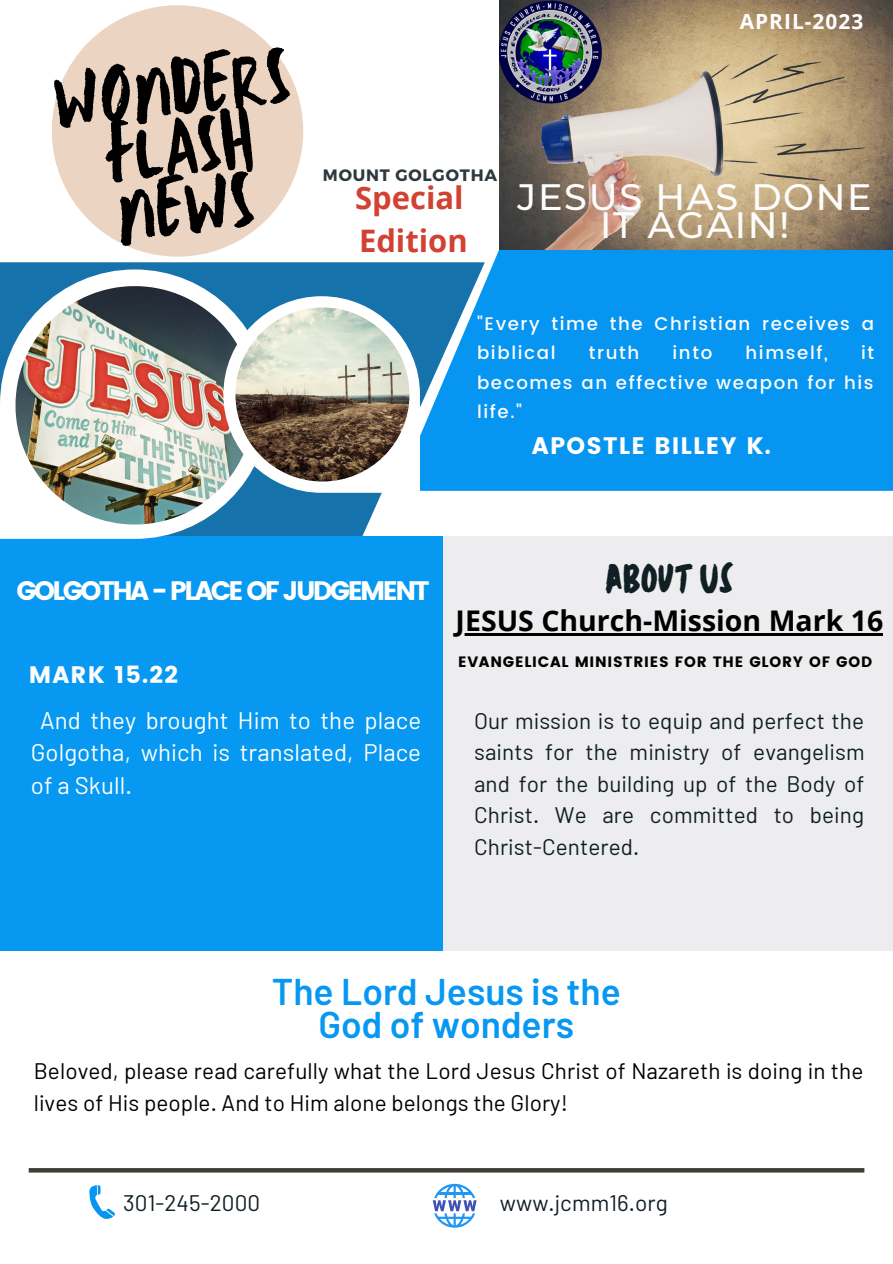
<style>
.page{position:relative;width:893px;height:1264px;background:#fff}
.page>*{position:absolute;margin:0;border:0;box-sizing:border-box;transform-origin:0 0}
.t1{font:82.35px/59.6px "TC Milo Regular";color:#000;text-align:center}
.t2{font:38.7px "TC October Regular";color:#101f24}
.t3{font:600 37.2px/32.5px "Barlow";color:#0798f1;text-align:center}
.t4{font:500 36.6px/28px "Montserrat";letter-spacing:.045em;color:#fdfdfd;text-align:center}
.t5{font:700 30.9px/42.8px "Open Sans";color:#d14233}
.t6{font:700 28.5px "Open Sans";color:#000}
.t7{font:26.7px "Poppins";letter-spacing:-.1em;color:#fff}
.t8{font:24px/32.5px "Barlow";letter-spacing:.005em;color:#fff;text-align:justify}
.t9{font:23.85px "Poppins";letter-spacing:.05em;color:#fff}
.t10{font:23.85px "Poppins";letter-spacing:.05em;color:#fdfdfd}
.t11{font:22.5px/31.5px "Barlow";letter-spacing:.005em;color:#101f24;text-align:justify}
.t12{font:22.5px/31.5px "Barlow";letter-spacing:.005em;color:#000}
.t13{font:700 20.85px "Open Sans";letter-spacing:.05em;color:#fff}
.t14{font:500 18.15px/29.2px "Poppins";letter-spacing:.09em;color:#fdfdfd}
.t15{font:700 16.5px "Montserrat";letter-spacing:.05em;color:#2f383c}
.t16{font:15px "Poppins";letter-spacing:.05em;color:#000}
</style>
<div class="page">
<svg style="left:0;top:262px;width:396px;height:274px;background:#2279af"></svg>
<svg style="left:396px;top:250px;width:496px;height:241px;background:#0d96ed"></svg>
<div style="left:0;top:536px;width:450px;height:414px;background:#0798f1"></div>
<div style="left:443px;top:536px;width:449px;height:414px;background:#ededef"></div>
<svg style="left:29px;top:1168px;width:835px;height:4px;background:#45413d"></svg>
<svg style="left:89px;top:1185px;width:26px;height:34px"></svg>
<div style="left:52px;top:5px;width:251px;height:252px;background:#ecd4c2;border-radius:50%"></div>
<img style="left:499px;top:0;width:393px;height:250px">
<img style="left:499px;top:0;width:104px;height:103px">
<svg style="left:0;top:269px;width:269px;height:270px"></svg>
<img style="left:16px;top:286px;width:238px;height:238px">
<svg style="left:223px;top:296px;width:197px;height:232px"></svg>
<img style="left:235px;top:307px;width:174px;height:174px;border-radius:50%">
<hr style="left:455px;top:633px;width:428px;height:2px;background:#000">
<svg style="left:432px;top:1183px;width:44px;height:44px"></svg>
<h1 class="t1" style="left:51px;top:70px;width:239px;rotate:-6deg">WONDERS<br>FLASH<br>NEWS</h1>
<p class="t13" style="left:739px;top:6px;width:125px">APRIL-2023</p>
<p class="t15" style="left:323px;top:164px;width:176px">MOUNT GOLGOTHA</p>
<h3 class="t5" style="left:355px;top:176px;width:114px">Special<br>Edition</h3>
<h3 class="t4" style="left:517px;top:183px;width:355px">JESUS HAS DONE<br>IT AGAIN!</h3>
<p class="t14" style="left:477px;top:309px;width:398px">"Every time the Christian receives a biblical</p>
<p class="t14" style="left:588px;top:338px;width:52px">truth</p>
<p class="t14" style="left:672px;top:338px;width:41px">into</p>
<p class="t14" style="left:745px;top:338px;width:84px">himself,</p>
<p class="t14" style="left:477px;top:338px;width:399px;text-align:justify;text-indent:384px">it becomes an effective weapon for his life."</p>
<p class="t9" style="left:532px;top:432px;width:240px">APOSTLE BILLEY K.</p>
<p class="t7" style="left:17px;top:575px;width:414px">GOLGOTHA - PLACE OF JUDGEMENT</p>
<p class="t10" style="left:29px;top:660px;width:151px">MARK 15.22</p>
<p class="t8" style="left:31px;top:703px;width:392px;text-indent:9px">And they brought Him to the place Golgotha, which is translated, Place of a Skull.</p>
<h2 class="t2" style="left:605px;top:549px;width:130px">ABOUT US</h2>
<p class="t6" style="left:455px;top:600px;width:429px">JESUS Church-Mission Mark 16</p>
<p class="t16" style="left:458px;top:653px;width:415px">EVANGELICAL MINISTRIES FOR THE GLORY OF GOD</p>
<p class="t11" style="left:474px;top:704px;width:392px">Our mission is to equip and perfect the saints for the ministry of evangelism and for the building up of the Body of Christ. We are committed to being Christ-Centered.</p>
<h3 class="t3" style="left:272px;top:973px;width:350px">The Lord Jesus is the<br>God of wonders</h3>
<p class="t12" style="left:34px;top:1054px;width:831px">Beloved, please read carefully what the Lord Jesus Christ of Nazareth is doing in the lives of His people. And to Him alone belongs the Glory!</p>
<p class="t11" style="left:123px;top:1186px;width:138px">301-245-2000</p>
<p class="t11" style="left:499px;top:1186px;width:170px">www.jcmm16.org</p>
</div>
